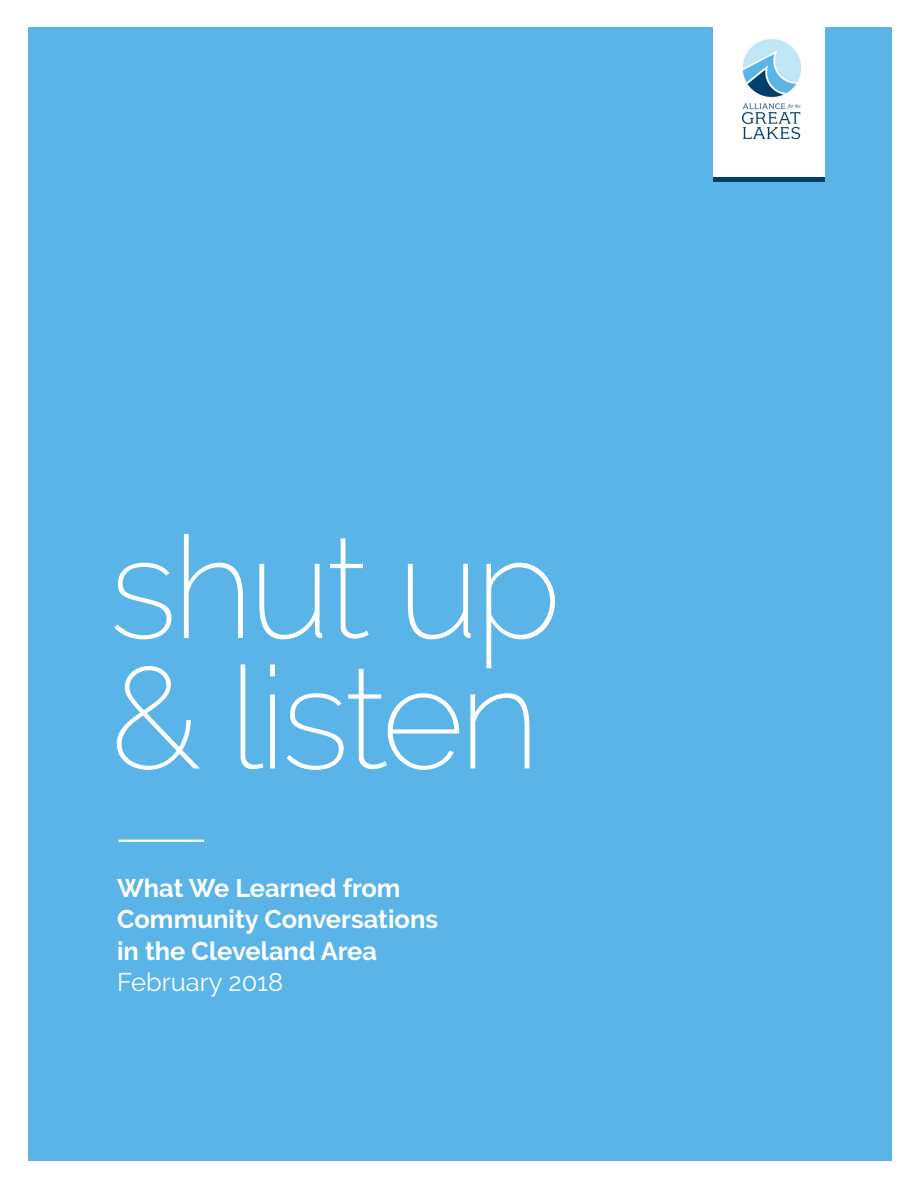
<style>
.page{position:relative;width:918px;height:1188px;background:#fff}
.page>*{position:absolute;margin:0;border:0;box-sizing:border-box;transform-origin:0 0}
.t1{font:200 142.5px/130.5px "Raleway";letter-spacing:-.035em;color:#fff}
.t2{font:700 25.5px/31.5px "Raleway";color:#fff}
.t3{font:25.5px "Raleway";color:#fff}
</style>
<div class="page">
<div style="left:28px;top:27px;width:864px;height:1134px;background:#5ab4e7"></div>
<hr style="left:118px;top:840px;width:86px;height:2px;background:#fff">
<div style="left:714px;top:0;width:111px;height:182px;background:#fff"></div>
<img style="left:743px;top:40px;width:58px;height:99px">
<div style="left:714px;top:177px;width:111px;height:5px;background:#003f6b"></div>
<h1 class="t1" style="left:110px;top:522px;width:453px">shut up &amp; listen</h1>
<p class="t2" style="left:117px;top:872px;width:323px">What We Learned from<br>Community Conversations in the Cleveland Area</p>
<p class="t3" style="left:117px;top:968px;width:168px">February 2018</p>
</div>
